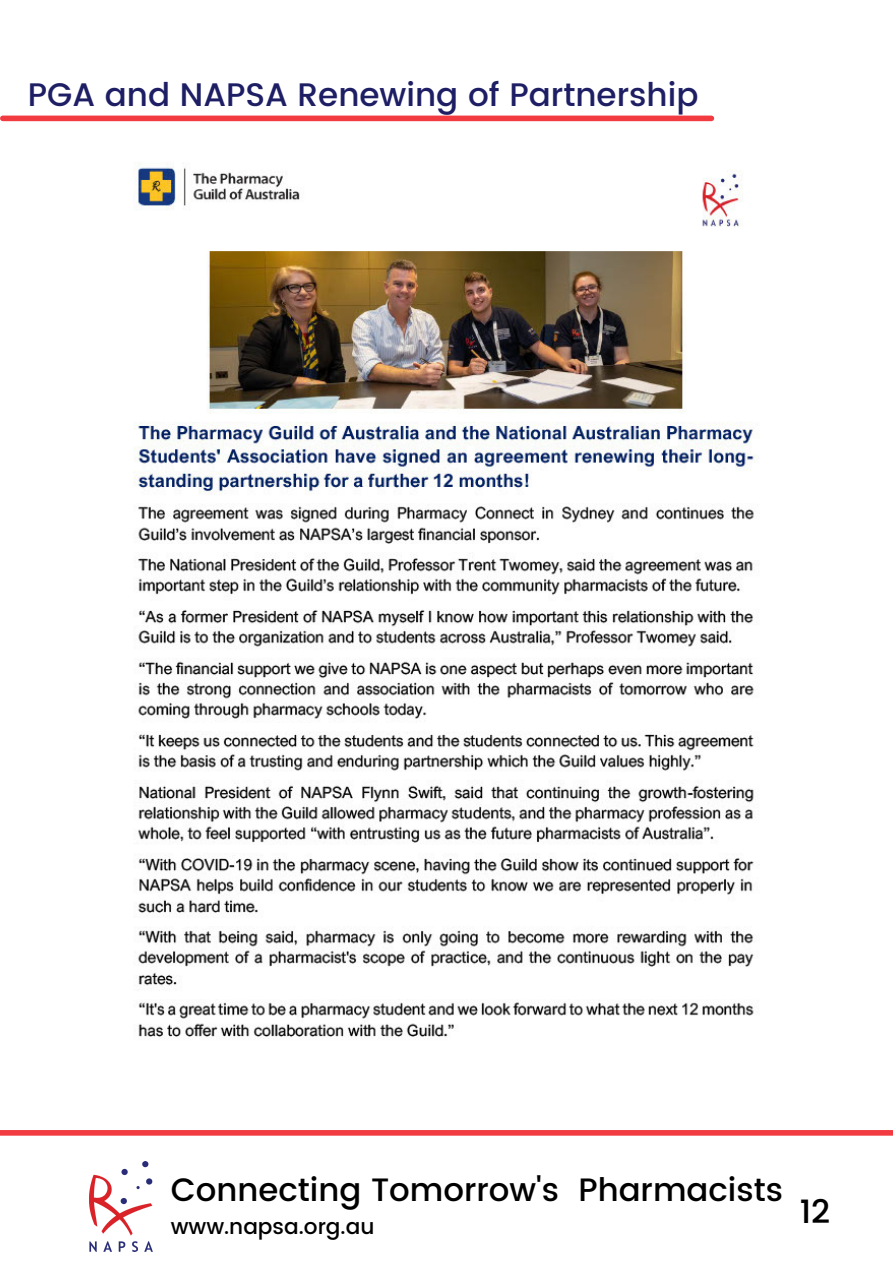
<style>
.page{position:relative;width:893px;height:1264px;background:#fff}
.page>*{position:absolute;margin:0;border:0;box-sizing:border-box;transform-origin:0 0}
.t1{font:500 33px "Poppins";color:#000}
.t2{font:500 32.55px "Poppins";color:#1e1e65}
.t3{font:500 32.4px "Poppins";color:#000}
.t4{font:500 21.6px "Poppins";color:#000}
</style>
<div class="page">
<img style="left:45px;top:121px;width:712px;height:918px">
<img style="left:89px;top:1161px;width:63px;height:90px">
<div style="left:0;top:1129px;width:892px;height:6px;background:#f13b41"></div>
<div style="left:3px;top:116px;width:708px;height:5px;background:#f13b41"></div>
<p class="t2" style="left:28px;top:76px;width:672px">PGA and NAPSA Renewing of Partnership</p>
<p class="t3" style="left:171px;top:1170px;width:613px">Connecting Tomorrow's Pharmacists</p>
<p class="t4" style="left:171px;top:1213px;width:205px">www.napsa.org.au</p>
<p class="t1" style="left:799px;top:1191px;width:32px">12</p>
</div>
